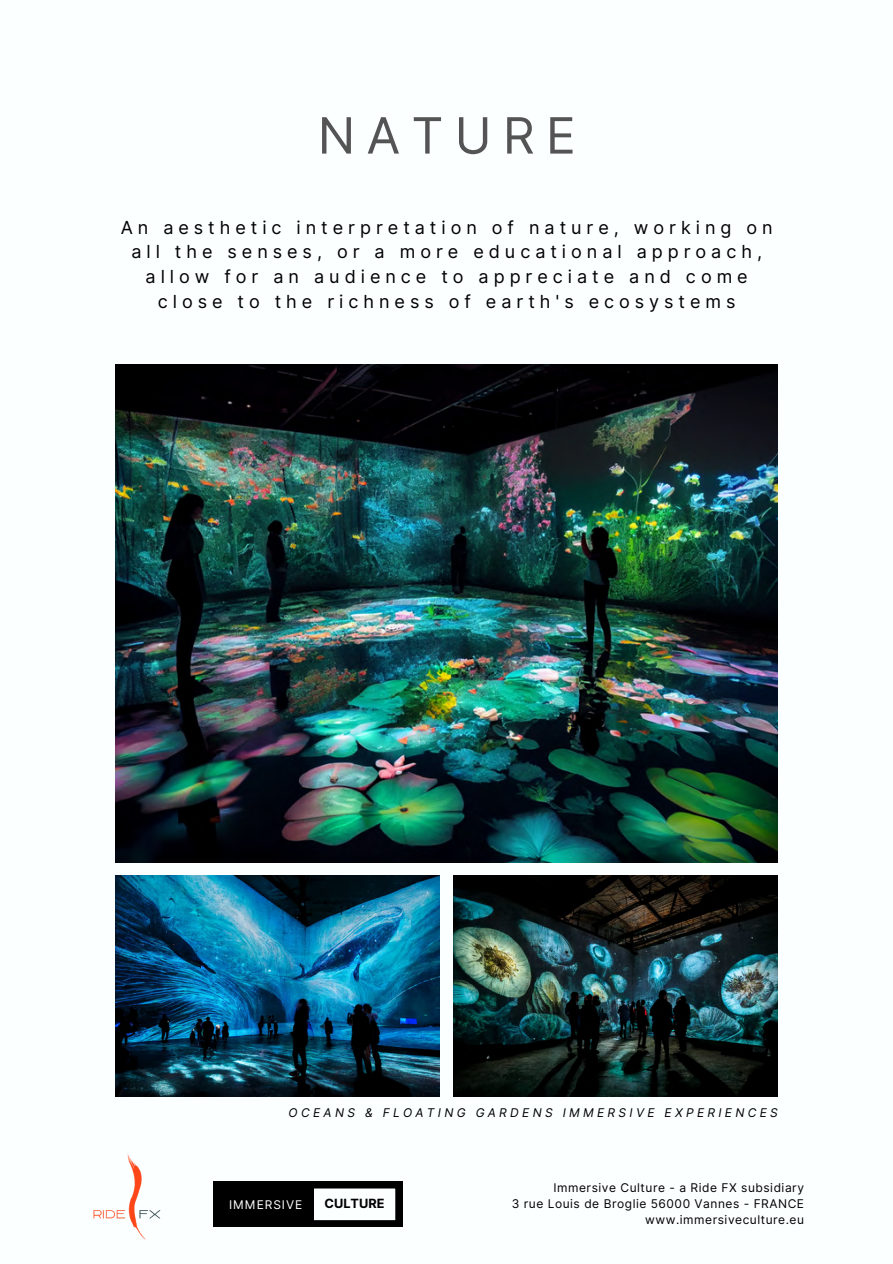
<style>
.page{position:relative;width:893px;height:1264px;background:#fff}
.page>*{position:absolute;margin:0;border:0;box-sizing:border-box;transform-origin:0 0}
.t1{font:49.95px "Inter";letter-spacing:.22em;color:#545454}
.t2{font:18px/24.8px "Inter";letter-spacing:.275em;color:#000;text-align:center}
.t3{font:700 12.75px "Inter";color:#000}
.t4{font:12px/16px "Inter";letter-spacing:.045em;color:#000;text-align:right}
.t5{font:italic 12px "Inter";letter-spacing:.275em;color:#000}
.t6{font:12px "Inter";letter-spacing:.075em;color:#fff}
</style>
<div class="page">
<div style="left:0;top:0;width:892px;height:1263px;background:#fbffff"></div>
<img style="left:115px;top:364px;width:662px;height:498px">
<img style="left:115px;top:875px;width:324px;height:221px">
<img style="left:453px;top:875px;width:324px;height:221px">
<svg style="left:213px;top:1181px;width:189px;height:45px"></svg>
<div style="left:218px;top:1185px;width:95px;height:37px;background:#000"></div>
<img style="left:93px;top:1153px;width:68px;height:87px">
<h1 class="t1" style="left:317px;top:106px;width:259px">NATURE</h1>
<p class="t2" style="left:121px;top:215px;width:653px">An aesthetic interpretation of nature, working on all the senses, or a more educational approach, allow for an audience to appreciate and come close to the richness of earth's ecosystems</p>
<p class="t5" style="left:288px;top:1105px;width:490px">OCEANS &amp; FLOATING GARDENS IMMERSIVE EXPERIENCES</p>
<p class="t6" style="left:229px;top:1196px;width:75px">IMMERSIVE</p>
<p class="t3" style="left:324px;top:1196px;width:61px">CULTURE</p>
<p class="t4" style="left:511px;top:1179px;width:294px">Immersive Culture - a Ride FX subsidiary<br>3 rue Louis de Broglie 56000 Vannes - FRANCE www.immersiveculture.eu</p>
</div>
